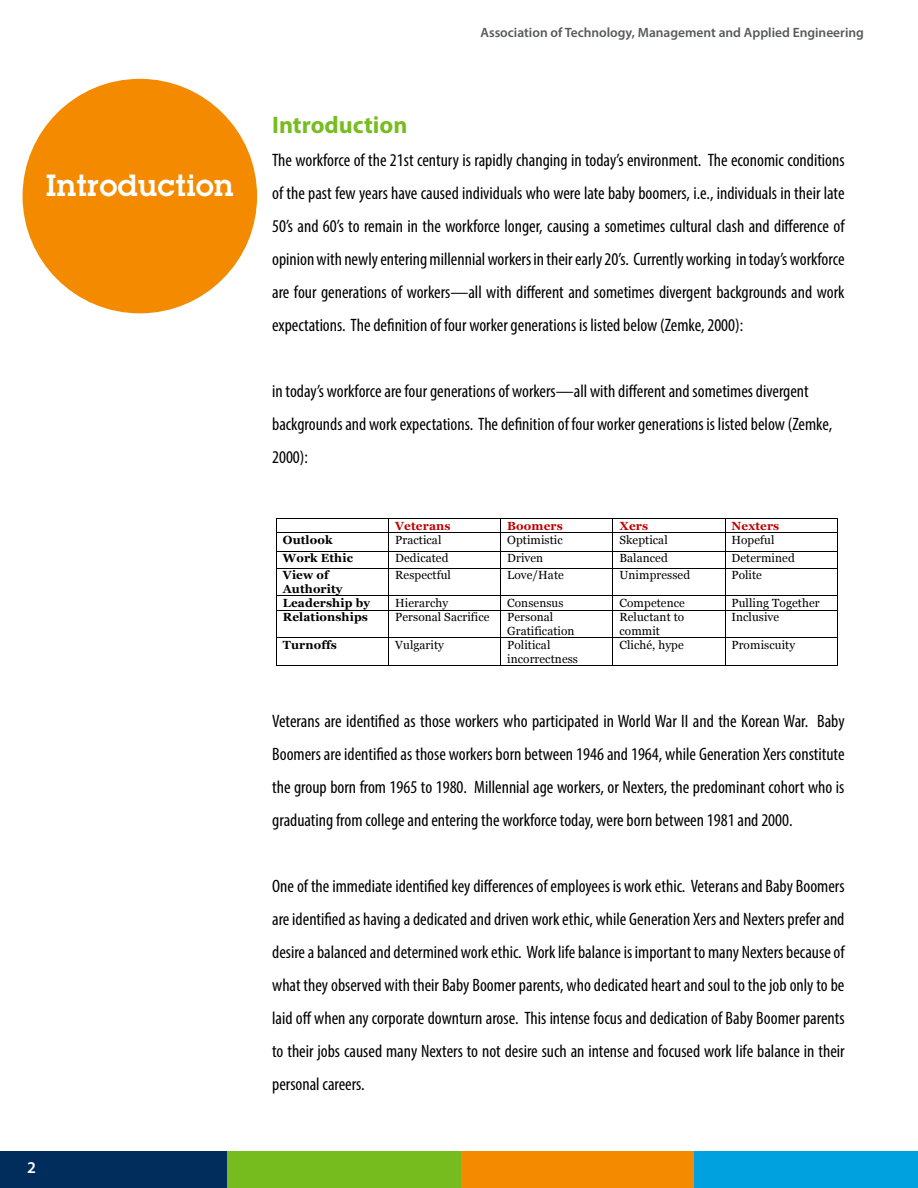
<style>
.page{position:relative;width:918px;height:1188px;background:#fff}
.page>*{position:absolute;margin:0;border:0;box-sizing:border-box;transform-origin:0 0}
.t1{font:600 30px "Lubalin Graph Std";letter-spacing:.02em;color:#fff}
.t2{font:700 24px "Myriad Pro";color:#78bd20}
.t3{font:condensed 18px/33px "Myriad Pro";color:#000;text-align:justify}
.t4{font:600 16.5px "Myriad Pro";color:#fff}
.t5{font:600 13.5px "Myriad Pro";color:#58595b}
.t6{font:11.85px/13.5px "Georgia";letter-spacing:.01em;color:#000}
.t7{font:700 11.85px/13.5px "Georgia";letter-spacing:.01em;color:#000}
.t8{font:700 11.85px "Georgia";letter-spacing:.01em;color:#c00000}
</style>
<div class="page">
<div style="left:0;top:1151px;width:228px;height:37px;background:#002d5c"></div>
<div style="left:228px;top:1151px;width:233px;height:37px;background:#77bc1f"></div>
<div style="left:462px;top:1151px;width:233px;height:37px;background:#f38a00"></div>
<div style="left:694px;top:1151px;width:224px;height:37px;background:#00a1df"></div>
<hr style="left:917px;top:1151px;width:1px;height:37px;background:#002d5c">
<hr style="left:277px;top:519px;width:111px;height:1px;background:#000">
<hr style="left:389px;top:519px;width:112px;height:1px;background:#000">
<hr style="left:501px;top:519px;width:112px;height:1px;background:#000">
<hr style="left:613px;top:519px;width:112px;height:1px;background:#000">
<hr style="left:725px;top:519px;width:112px;height:1px;background:#000">
<hr style="left:277px;top:533px;width:111px;height:1px;background:#000">
<hr style="left:389px;top:533px;width:112px;height:1px;background:#000">
<hr style="left:501px;top:533px;width:112px;height:1px;background:#000">
<hr style="left:613px;top:533px;width:112px;height:1px;background:#000">
<hr style="left:725px;top:533px;width:112px;height:1px;background:#000">
<hr style="left:277px;top:551px;width:111px;height:1px;background:#000">
<hr style="left:389px;top:551px;width:112px;height:1px;background:#000">
<hr style="left:501px;top:551px;width:112px;height:1px;background:#000">
<hr style="left:613px;top:551px;width:112px;height:1px;background:#000">
<hr style="left:725px;top:551px;width:112px;height:1px;background:#000">
<hr style="left:277px;top:568px;width:111px;height:1px;background:#000">
<hr style="left:389px;top:568px;width:112px;height:1px;background:#000">
<hr style="left:501px;top:568px;width:112px;height:1px;background:#000">
<hr style="left:613px;top:568px;width:112px;height:1px;background:#000">
<hr style="left:725px;top:568px;width:112px;height:1px;background:#000">
<hr style="left:277px;top:595px;width:111px;height:1px;background:#000">
<hr style="left:389px;top:595px;width:112px;height:1px;background:#000">
<hr style="left:501px;top:595px;width:112px;height:1px;background:#000">
<hr style="left:613px;top:595px;width:112px;height:1px;background:#000">
<hr style="left:725px;top:595px;width:112px;height:1px;background:#000">
<hr style="left:277px;top:610px;width:111px;height:1px;background:#000">
<hr style="left:389px;top:610px;width:112px;height:1px;background:#000">
<hr style="left:501px;top:610px;width:112px;height:1px;background:#000">
<hr style="left:613px;top:610px;width:112px;height:1px;background:#000">
<hr style="left:725px;top:610px;width:112px;height:1px;background:#000">
<hr style="left:277px;top:637px;width:111px;height:1px;background:#000">
<hr style="left:389px;top:637px;width:112px;height:1px;background:#000">
<hr style="left:501px;top:637px;width:112px;height:1px;background:#000">
<hr style="left:613px;top:637px;width:112px;height:1px;background:#000">
<hr style="left:725px;top:637px;width:112px;height:1px;background:#000">
<svg style="left:276px;top:519px;width:1px;height:147px"></svg>
<hr style="left:277px;top:665px;width:111px;height:1px;background:#000">
<svg style="left:388px;top:519px;width:1px;height:147px"></svg>
<hr style="left:389px;top:665px;width:112px;height:1px;background:#000">
<hr style="left:501px;top:665px;width:112px;height:1px;background:#000">
<hr style="left:613px;top:665px;width:112px;height:1px;background:#000">
<svg style="left:725px;top:520px;width:1px;height:145px"></svg>
<hr style="left:725px;top:665px;width:112px;height:1px;background:#000">
<svg style="left:837px;top:519px;width:1px;height:147px"></svg>
<div style="left:23px;top:79px;width:234px;height:234px;background:#f38a00;border-radius:50%"></div>
<h1 class="t1" style="left:46px;top:165px;width:189px">Introduction</h1>
<p class="t4" style="left:27px;top:1157px;width:10px">2</p>
<p class="t5" style="left:481px;top:24px;width:385px">Association of Technology, Management and Applied Engineering</p>
<h2 class="t2" style="left:272px;top:109px;width:137px">Introduction</h2>
<p class="t3" style="left:272px;top:143px;width:574px">The workforce of the 21st century is rapidly changing in today’s environment. The economic conditions of the past few years have caused individuals who were late baby boomers, i.e., individuals in their late 50’s and 60’s to remain in the workforce longer, causing a sometimes cultural clash and difference of opinion with newly entering millennial workers in their early 20’s. Currently working in today’s workforce are four generations of workers—all with different and sometimes divergent backgrounds and work expectations. The definition of four worker generations is listed below (Zemke, 2000):</p>
<p class="t3" style="left:272px;top:374px;width:562px;text-align:left">in today’s workforce are four generations of workers—all with different and sometimes divergent backgrounds and work expectations. The definition of four worker generations is listed below (Zemke,<br>2000):</p>
<p class="t8" style="left:395px;top:517px;width:57px">Veterans</p>
<p class="t8" style="left:507px;top:517px;width:57px">Boomers</p>
<p class="t8" style="left:619px;top:517px;width:30px">Xers</p>
<p class="t8" style="left:731px;top:517px;width:49px">Nexters</p>
<p class="t7" style="left:283px;top:533px;width:51px">Outlook</p>
<p class="t6" style="left:395px;top:533px;width:48px">Practical</p>
<p class="t6" style="left:507px;top:533px;width:57px">Optimistic</p>
<p class="t6" style="left:619px;top:533px;width:50px">Skeptical</p>
<p class="t6" style="left:731px;top:533px;width:45px">Hopeful</p>
<p class="t7" style="left:283px;top:551px;width:72px">Work Ethic</p>
<p class="t6" style="left:395px;top:551px;width:55px">Dedicated</p>
<p class="t6" style="left:507px;top:551px;width:38px">Driven</p>
<p class="t6" style="left:619px;top:551px;width:50px">Balanced</p>
<p class="t6" style="left:731px;top:551px;width:65px">Determined</p>
<p class="t7" style="left:283px;top:568px;width:61px">View of<br>Authority</p>
<p class="t6" style="left:395px;top:568px;width:57px">Respectful</p>
<p class="t6" style="left:507px;top:568px;width:58px">Love/Hate</p>
<p class="t6" style="left:619px;top:568px;width:72px">Unimpressed</p>
<p class="t6" style="left:731px;top:568px;width:32px">Polite</p>
<p class="t7" style="left:283px;top:595px;width:89px">Leadership by</p>
<p class="t6" style="left:395px;top:596px;width:55px">Hierarchy</p>
<p class="t6" style="left:507px;top:596px;width:58px">Consensus</p>
<p class="t6" style="left:619px;top:596px;width:67px">Competence</p>
<p class="t6" style="left:731px;top:596px;width:90px">Pulling Together</p>
<p class="t7" style="left:283px;top:610px;width:87px">Relationships</p>
<p class="t6" style="left:395px;top:610px;width:96px">Personal Sacrifice</p>
<p class="t6" style="left:507px;top:610px;width:69px">Personal<br>Gratification</p>
<p class="t6" style="left:619px;top:610px;width:66px">Reluctant to commit</p>
<p class="t6" style="left:731px;top:610px;width:49px">Inclusive</p>
<p class="t7" style="left:283px;top:638px;width:55px">Turnoffs</p>
<p class="t6" style="left:395px;top:638px;width:50px">Vulgarity</p>
<p class="t6" style="left:507px;top:638px;width:72px">Political incorrectness</p>
<p class="t6" style="left:619px;top:638px;width:66px">Cliché, hype</p>
<p class="t6" style="left:731px;top:638px;width:65px">Promiscuity</p>
<p class="t3" style="left:272px;top:704px;width:574px">Veterans are identified as those workers who participated in World War II and the Korean War. Baby Boomers are identified as those workers born between 1946 and 1964, while Generation Xers constitute the group born from 1965 to 1980. Millennial age workers, or Nexters, the predominant cohort who is graduating from college and entering the workforce today, were born between 1981 and 2000.</p>
<p class="t3" style="left:272px;top:869px;width:574px">One of the immediate identified key differences of employees is work ethic. Veterans and Baby Boomers are identified as having a dedicated and driven work ethic, while Generation Xers and Nexters prefer and desire a balanced and determined work ethic. Work life balance is important to many Nexters because of what they observed with their Baby Boomer parents, who dedicated heart and soul to the job only to be laid off when any corporate downturn arose. This intense focus and dedication of Baby Boomer parents to their jobs caused many Nexters to not desire such an intense and focused work life balance in their personal careers.</p>
</div>
